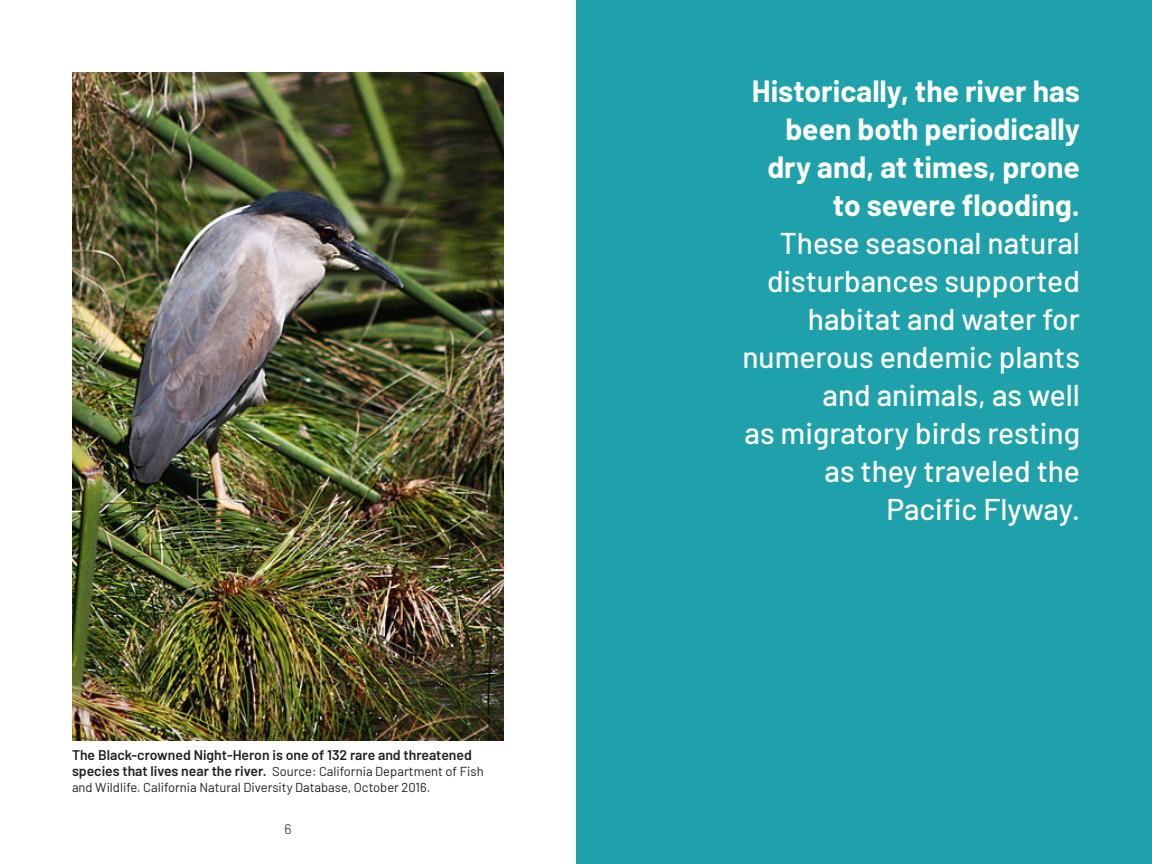
<style>
.page{position:relative;width:1152px;height:864px;background:#fff}
.page>*{position:absolute;margin:0;border:0;box-sizing:border-box;transform-origin:0 0}
.Body_Copy{font:500 30px/38px "Barlow";color:#fff;text-align:right}
.Body_Copy-2{font:700 30px/38px "Barlow";color:#fff;text-align:right}
.Figure{font:600 14px "Barlow";color:#231f20}
.t1{font:300 14px "Barlow";color:#231f20}
.Figure-2{font:13px/16px "Barlow";color:#231f20}
.s1{font-weight:600;font-size:14px}
</style>
<div class="page">
<div style="left:576px;top:0;width:576px;height:864px;background:#1ea1ab"></div>
<img style="left:72px;top:72px;width:432px;height:668px">
<p class="Figure" style="left:72px;top:745px;width:401px">The Black-crowned Night-Heron is one of 132 rare and threatened</p>
<p class="Figure-2" style="left:72px;top:762px;width:413px"><span class="s1">species that lives near the river.</span> Source: California Department of Fish and Wildlife. California Natural Diversity Database, October 2016.</p>
<p class="t1" style="left:284px;top:819px;width:9px">6</p>
<p class="Body_Copy-2" style="left:752px;top:70px;width:330px">Historically, the river has been both periodically dry and, at times, prone to severe flooding.</p>
<p class="Body_Copy" style="left:742px;top:222px;width:339px">These seasonal natural disturbances supported habitat and water for numerous endemic plants and animals, as well<br>as migratory birds resting as they traveled the<br>Pacific Flyway.</p>
</div>
